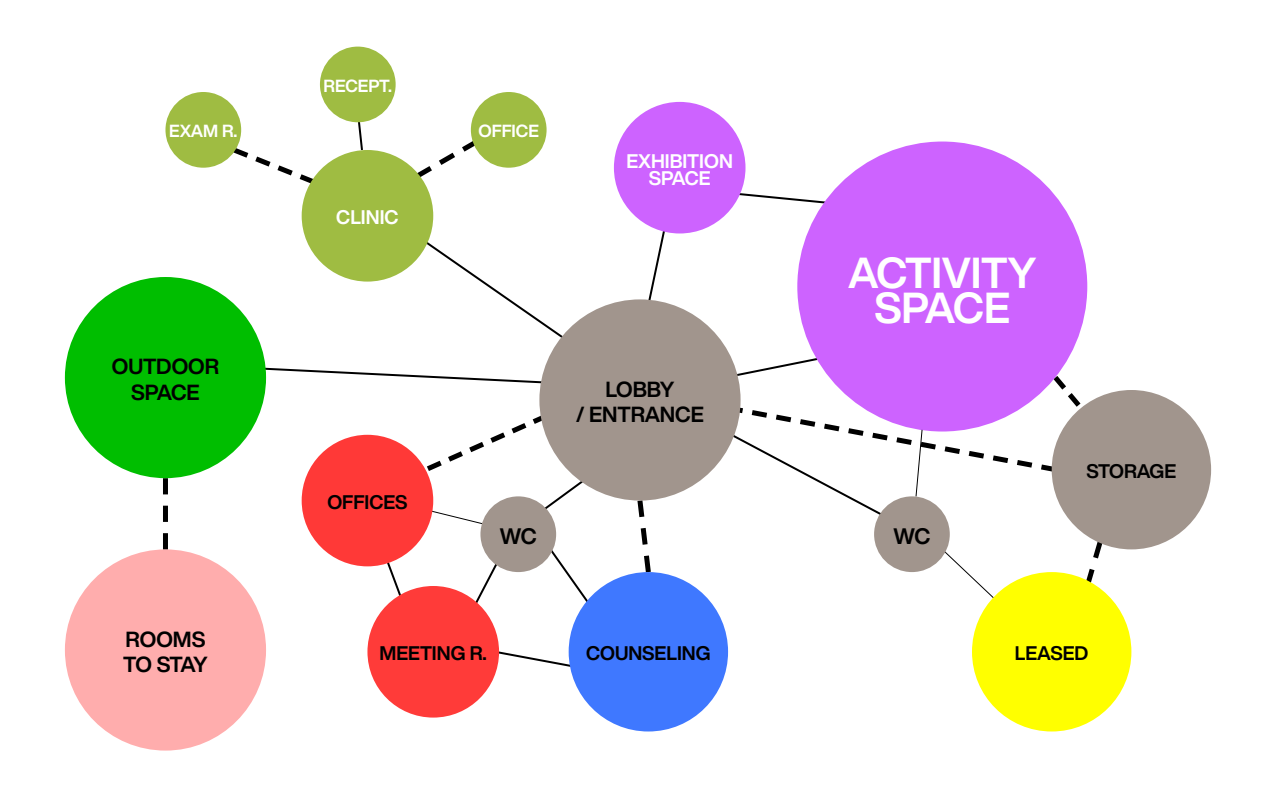
<style>
.page{position:relative;width:1280px;height:800px;background:#fff}
.page>*{position:absolute;margin:0;border:0;box-sizing:border-box;transform-origin:0 0}
.t1{font:700 42.6px "Helvetica Now Display";letter-spacing:-.005em;color:#fff}
.t2{font:700 22px "Helvetica Now Display";color:#000}
.t3{font:700 21.5px "Helvetica Now Display";color:#000}
.t4{font:700 19.4px "Helvetica Now Display";color:#000}
.t5{font:700 19.4px "Helvetica Now Display";color:#fff}
.t6{font:700 19.4px "Helvetica Now Display";letter-spacing:-.025em;color:#000}
.t7{font:700 17.3px "Helvetica Now Display";color:#fff}
</style>
<div class="page">
<svg style="left:404px;top:226px;width:158px;height:112px"></svg>
<svg style="left:410px;top:136px;width:74px;height:47px"></svg>
<svg style="left:356px;top:122px;width:7px;height:29px"></svg>
<svg style="left:228px;top:144px;width:92px;height:43px"></svg>
<svg style="left:646px;top:224px;width:25px;height:76px"></svg>
<svg style="left:731px;top:189px;width:104px;height:20px"></svg>
<svg style="left:636px;top:501px;width:15px;height:72px"></svg>
<svg style="left:400px;top:416px;width:182px;height:110px"></svg>
<svg style="left:544px;top:541px;width:57px;height:79px"></svg>
<svg style="left:469px;top:565px;width:33px;height:51px"></svg>
<svg style="left:377px;top:552px;width:32px;height:59px"></svg>
<svg style="left:497px;top:649px;width:74px;height:20px"></svg>
<svg style="left:265px;top:366px;width:276px;height:18px"></svg>
<svg style="left:163px;top:478px;width:5px;height:71px"></svg>
<div style="left:539px;top:299px;width:202px;height:202px;background:#a1958d;border-radius:50%"></div>
<div style="left:65px;top:549px;width:201px;height:202px;background:#ffadad;border-radius:50%"></div>
<div style="left:65px;top:277px;width:201px;height:201px;background:#00be00;border-radius:50%"></div>
<div style="left:302px;top:150px;width:131px;height:132px;background:#9fbc42;border-radius:50%"></div>
<div style="left:302px;top:435px;width:131px;height:131px;background:#ff3937;border-radius:50%"></div>
<div style="left:614px;top:102px;width:132px;height:131px;background:#cd63ff;border-radius:50%"></div>
<div style="left:367px;top:586px;width:132px;height:132px;background:#ff3b39;border-radius:50%"></div>
<div style="left:569px;top:572px;width:159px;height:160px;background:#3f78ff;border-radius:50%"></div>
<div style="left:972px;top:572px;width:159px;height:160px;background:#ff0;border-radius:50%"></div>
<div style="left:1052px;top:390px;width:159px;height:159px;background:#a1958d;border-radius:50%"></div>
<div style="left:480px;top:496px;width:76px;height:76px;background:#a1958d;border-radius:50%"></div>
<div style="left:471px;top:92px;width:76px;height:76px;background:#9fbc42;border-radius:50%"></div>
<div style="left:165px;top:92px;width:76px;height:76px;background:#9fbc42;border-radius:50%"></div>
<div style="left:320px;top:47px;width:76px;height:75px;background:#9fbc42;border-radius:50%"></div>
<div style="left:797px;top:142px;width:290px;height:290px;background:#cd63ff;border-radius:50%"></div>
<svg style="left:705px;top:341px;width:410px;height:262px"></svg>
<p class="t7" style="left:324px;top:74px;width:70px">RECEPT.</p>
<p class="t7" style="left:169px;top:119px;width:70px">EXAM R.</p>
<p class="t7" style="left:478px;top:119px;width:62px">OFFICE</p>
<p class="t5" style="left:336px;top:204px;width:64px">CLINIC</p>
<p class="t5" style="left:627px;top:147px;width:108px">EXHIBITION</p>
<p class="t5" style="left:649px;top:164px;width:63px">SPACE</p>
<p class="t3" style="left:112px;top:352px;width:109px">OUTDOOR</p>
<p class="t3" style="left:131px;top:377px;width:70px">SPACE</p>
<p class="t4" style="left:327px;top:489px;width:82px">OFFICES</p>
<p class="t3" style="left:606px;top:374px;width:70px">LOBBY</p>
<p class="t3" style="left:576px;top:400px;width:129px">/ ENTRANCE</p>
<p class="t2" style="left:500px;top:521px;width:38px">WC</p>
<p class="t1" style="left:848px;top:243px;width:190px">ACTIVITY</p>
<p class="t1" style="left:874px;top:278px;width:137px">SPACE</p>
<p class="t2" style="left:893px;top:521px;width:38px">WC</p>
<p class="t6" style="left:1087px;top:458px;width:91px">STORAGE</p>
<p class="t3" style="left:126px;top:624px;width:81px">ROOMS</p>
<p class="t3" style="left:123px;top:650px;width:86px">TO STAY</p>
<p class="t4" style="left:380px;top:640px;width:109px">MEETING R.</p>
<p class="t4" style="left:586px;top:640px;width:126px">COUNSELING</p>
<p class="t4" style="left:1015px;top:640px;width:75px">LEASED</p>
</div>
